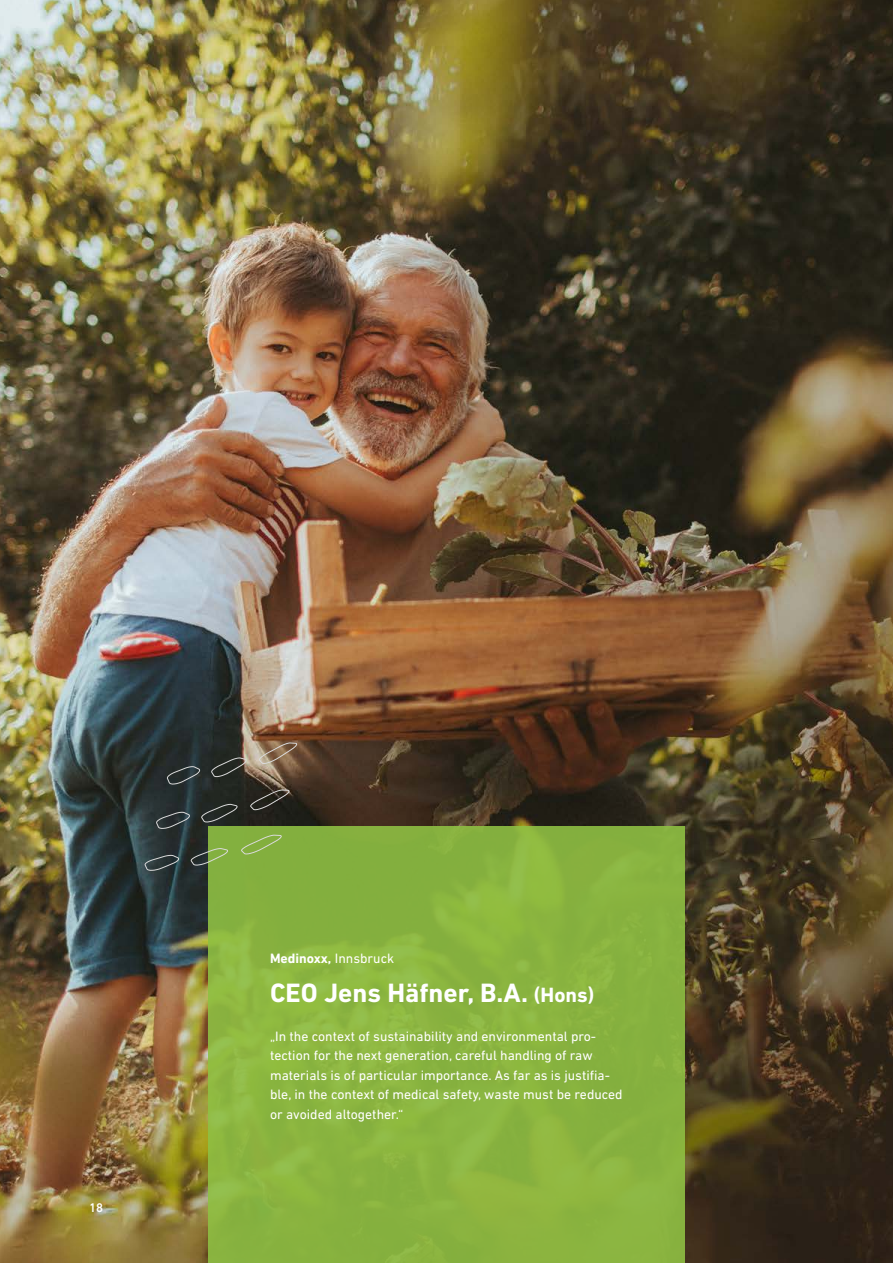
<style>
.page{position:relative;width:893px;height:1263px;background:#fff}
.page>*{position:absolute;margin:0;border:0;box-sizing:border-box;transform-origin:0 0}
.t1{font:700 27px "DIN Next LT Pro";color:#fff}
.t2{font:13.8px/19.5px "DIN Next LT Pro";color:#fff}
.t3{font:700 13.8px "DIN Next LT Pro";color:#fff}
.t4{font:500 12.75px "DIN Next LT Pro";color:#fff}
.s1{font-weight:400}
.s2{font-size:21px}
</style>
<div class="page">
<img style="left:0;top:0;width:893px;height:1263px">
<div style="left:208px;top:826px;width:477px;height:437px;background:#89b33f"></div>
<svg style="left:144px;top:742px;width:154px;height:129px"></svg>
<p class="t4" style="left:89px;top:1200px;width:15px">18</p>
<p class="t3" style="left:270px;top:950px;width:126px">Medinoxx, <span class="s1">Innsbruck</span></p>
<h1 class="t1" style="left:270px;top:977px;width:326px">CEO Jens Häfner, B.A. <span class="s2">(Hons)</span></h1>
<p class="t2" style="left:270px;top:1026px;width:354px">„In the context of sustainability and environmental pro&shy;tection for the next generation, careful handling of raw materials is of particular importance. As far as is justifia&shy;ble, in the context of medical safety, waste must be reduced or avoided altogether.“</p>
</div>
